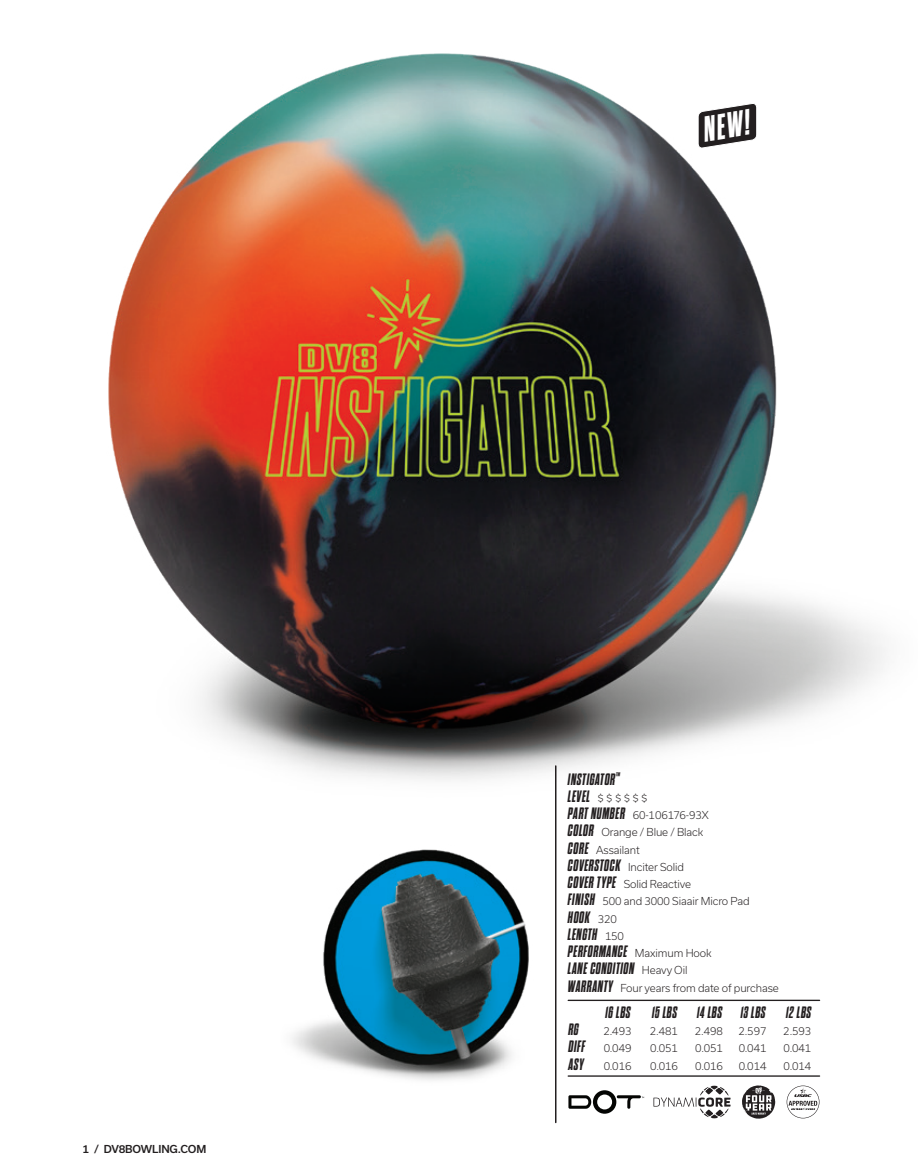
<style>
.page{position:relative;width:918px;height:1175px;background:#fff}
.page>*{position:absolute;margin:0;border:0;box-sizing:border-box;transform-origin:0 0}
.t1{font:italic 700 expanded 36px "Dharma Gothic M";color:#fff}
.t2{font:italic 700 expanded 16.5px/17.2px "Dharma Gothic M";letter-spacing:.04em;color:#231f20}
.t3{font:300 10.5px/17.2px "Usual";letter-spacing:-.01em;color:#231f20}
.t4{font:500 10.5px "Usual";letter-spacing:-.01em;color:#231f20}
.s1{font-family:"Dharma Gothic M";font-weight:700;font-style:italic;font-stretch:expanded;font-size:16.5px}
.s2{font-family:"Usual";font-weight:300;font-style:normal;font-stretch:normal;font-size:10.5px}
</style>
<div class="page">
<img style="left:108px;top:53px;width:779px;height:757px">
<svg style="left:697px;top:102px;width:61px;height:48px"></svg>
<img style="left:292px;top:810px;width:292px;height:308px">
<hr style="left:555px;top:766px;width:1px;height:356px;background:#231f20">
<hr style="left:568px;top:1075px;width:252px;height:1px;background:#231f20">
<hr style="left:568px;top:999px;width:252px;height:2px;background:#231f20">
<svg style="left:653px;top:1085px;width:78px;height:33px"></svg>
<svg style="left:787px;top:1085px;width:32px;height:33px"></svg>
<svg style="left:742px;top:1085px;width:33px;height:33px"></svg>
<svg style="left:568px;top:1090px;width:76px;height:23px"></svg>
<p class="t4" style="left:82px;top:1142px;width:125px">1 / DV8BOWLING.COM</p>
<h1 class="t1" style="left:700px;top:112px;width:48px;rotate:-9deg">NEW!</h1>
<h2 class="t2" style="left:568px;top:770px;width:54px">INSTIGATOR<sup>™</sup></h2>
<p class="t3" style="left:568px;top:789px;width:183px"><span class="s1">LEVEL</span> $ $ $ $ $ $<br><span class="s1">PART NUMBER</span> 60-106176-93X<br><span class="s1">COLOR</span> Orange / Blue / Black<br><span class="s1">CORE</span> Assailant<br><span class="s1">COVERSTOCK</span> Inciter Solid<br><span class="s1">COVER TYPE</span> Solid Reactive<br><span class="s1">FINISH</span> 500 and 3000 Siaair Micro Pad</p>
<h2 class="t2" style="left:568px;top:908px;width:145px">HOOK <span class="s2">320<br></span>LENGTH <span class="s2">150<br></span>PERFORMANCE <span class="s2">Maximum Hook<br></span>LANE CONDITION <span class="s2">Heavy Oil</span></h2>
<p class="t3" style="left:568px;top:979px;width:212px"><span class="s1">WARRANTY</span> Four years from date of purchase</p>
<h2 class="t2" style="left:606px;top:1003px;width:27px">16 LBS</h2>
<h2 class="t2" style="left:652px;top:1003px;width:161px">15 LBS 14 LBS 13 LBS 12 LBS</h2>
<h2 class="t2" style="left:568px;top:1021px;width:12px">RG</h2>
<p class="t3" style="left:603px;top:1022px;width:30px">2.493</p>
<p class="t3" style="left:650px;top:1022px;width:30px">2.481</p>
<p class="t3" style="left:695px;top:1022px;width:30px">2.498</p>
<p class="t3" style="left:738px;top:1022px;width:30px">2.597</p>
<p class="t3" style="left:783px;top:1022px;width:30px">2.593</p>
<p class="t3" style="left:568px;top:1039px;width:65px"><span class="s1">DIFF</span> 0.049</p>
<p class="t3" style="left:650px;top:1039px;width:29px">0.051</p>
<p class="t3" style="left:695px;top:1039px;width:29px">0.051</p>
<p class="t3" style="left:739px;top:1039px;width:29px">0.041</p>
<p class="t3" style="left:784px;top:1039px;width:29px">0.041</p>
<p class="t3" style="left:568px;top:1057px;width:65px"><span class="s1">ASY</span> 0.016</p>
<p class="t3" style="left:650px;top:1057px;width:29px">0.016</p>
<p class="t3" style="left:695px;top:1057px;width:29px">0.016</p>
<p class="t3" style="left:739px;top:1057px;width:29px">0.014</p>
<p class="t3" style="left:784px;top:1057px;width:29px">0.014</p>
</div>
